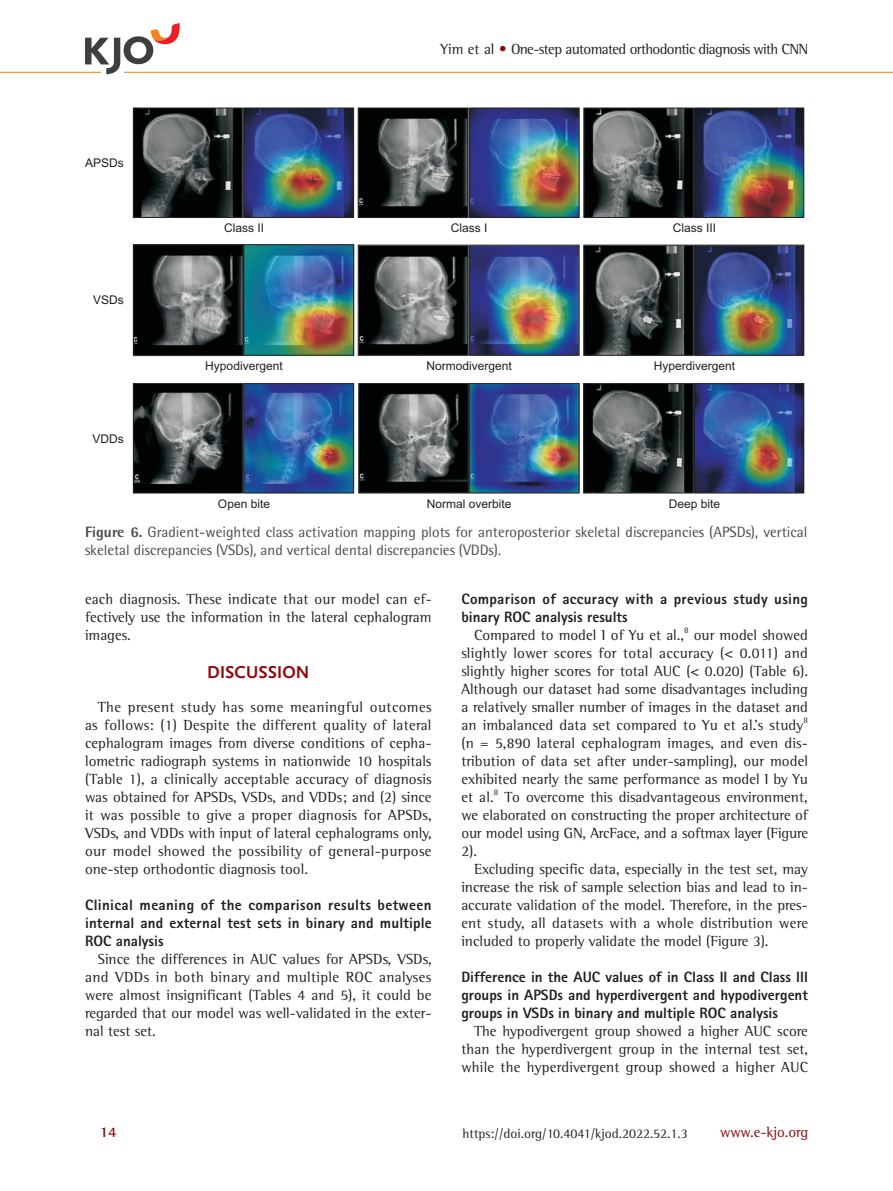
<style>
.page{position:relative;width:893px;height:1191px;background:#fff}
.page>*{position:absolute;margin:0;border:0;box-sizing:border-box;transform-origin:0 0}
.t1{font:700 18px "Nexus Sans Pro";letter-spacing:.01em;color:#920407}
.t2{font:15px/18px "Rotis Semi Serif Std";color:#231f20;text-align:justify}
.t3{font:800 15px/18px "Rotis Sans Serif Std";color:#231f20;text-align:justify}
.t4{font:15px/18px "Rotis Semi Sans Std";color:#4b4c4d}
.t5{font:800 15px/18px "Rotis Sans Serif Std";letter-spacing:.02em;color:#231f20}
.t6{font:15px "Rotis Semi Serif Std";letter-spacing:-.04em;color:#231f20}
.t7{font:15px "Rotis Semi Serif Std";color:#920407}
.t8{font:700 15px "Rotis Semi Serif Std";color:#920407}
.t9{font:13.5px "Rotis Semi Serif Std";color:#231f20}
.t10{font:12px "Arial";color:#231f20}
.t11{font:8.7px "Rotis Semi Serif Std";color:#231f20}
.s1{color:#920407}
.s2{font-weight:800}
</style>
<div class="page">
<hr style="left:0;top:72px;width:893px;height:1px;background:#f58220">
<svg style="left:85px;top:23px;width:95px;height:51px"></svg>
<img style="left:133px;top:107px;width:671px;height:386px">
<p class="t10" style="left:85px;top:158px;width:40px">APSDs</p>
<p class="t10" style="left:93px;top:295px;width:32px">VSDs</p>
<p class="t10" style="left:92px;top:434px;width:33px">VDDs</p>
<p class="t6" style="left:440px;top:40px;width:369px">Yim et al <span class="s1">•</span> One-step automated orthodontic diagnosis with CNN</p>
<p class="t10" style="left:224px;top:223px;width:42px">Class II</p>
<p class="t10" style="left:451px;top:223px;width:38px">Class I</p>
<p class="t10" style="left:673px;top:223px;width:45px">Class III</p>
<p class="t10" style="left:205px;top:361px;width:79px">Hypodivergent</p>
<p class="t10" style="left:426px;top:361px;width:87px">Normodivergent</p>
<p class="t10" style="left:654px;top:361px;width:83px">Hyperdivergent</p>
<p class="t10" style="left:218px;top:499px;width:54px">Open bite</p>
<p class="t10" style="left:427px;top:499px;width:86px">Normal overbite</p>
<p class="t10" style="left:669px;top:499px;width:53px">Deep bite</p>
<p class="t4" style="left:85px;top:523px;width:724px"><span class="s2">Figure 6.</span> Gradient-weighted class activation mapping plots for anteroposterior skeletal discrepancies (APSDs), vertical skeletal discrepancies (VSDs), and vertical dental discrepancies (VDDs).</p>
<p class="t2" style="left:85px;top:590px;width:348px">each diagnosis. These indicate that our model can ef&shy;fectively use the information in the lateral cephalogram images.</p>
<p class="t1" style="left:207px;top:659px;width:104px">DISCUSSION</p>
<p class="t2" style="left:85px;top:698px;width:348px;text-indent:13px">The present study has some meaningful outcomes as follows: (1) Despite the different quality of lateral cephalogram images from diverse conditions of cepha&shy;lometric radiograph systems in nationwide 10 hospitals (Table 1), a clinically acceptable accuracy of diagnosis was obtained for APSDs, VSDs, and VDDs; and (2) since it was possible to give a proper diagnosis for APSDs, VSDs, and VDDs with input of lateral cephalograms only, our model showed the possibility of general-purpose one-step orthodontic diagnosis tool.</p>
<p class="t3" style="left:85px;top:895px;width:348px">Clinical meaning of the comparison results between internal and external test sets in binary and multiple ROC analysis</p>
<p class="t2" style="left:85px;top:950px;width:348px;text-indent:13px">Since the differences in AUC values for APSDs, VSDs, and VDDs in both binary and multiple ROC analyses were almost insignificant (Tables 4 and 5), it could be regarded that our model was well-validated in the exter&shy;nal test set.</p>
<p class="t5" style="left:461px;top:589px;width:348px">Comparison of accuracy with a previous study using binary ROC analysis results</p>
<p class="t2" style="left:474px;top:626px;width:211px">Compared to model I of Yu et al.,</p>
<p class="t11" style="left:684px;top:625px;width:6px">8</p>
<p class="t2" style="left:461px;top:626px;width:348px;text-indent:232px">our model showed slightly lower scores for total accuracy (&lt; 0.011) and slightly higher scores for total AUC (&lt; 0.020) (Table 6).<br>Although our dataset had some disadvantages including a relatively smaller number of images in the dataset and an imbalanced data set compared to Yu et al.’s study</p>
<p class="t11" style="left:803px;top:715px;width:6px">8</p>
<p class="t2" style="left:461px;top:734px;width:348px">(n = 5,890 lateral cephalogram images, and even dis&shy;tribution of data set after under-sampling), our model exhibited nearly the same performance as model I by Yu et al.</p>
<p class="t11" style="left:494px;top:787px;width:6px">8</p>
<p class="t2" style="left:461px;top:788px;width:348px;text-indent:43px">To overcome this disadvantageous environment, we elaborated on constructing the proper architecture of our model using GN, ArcFace, and a softmax layer (Figure 2).</p>
<p class="t2" style="left:461px;top:860px;width:348px;text-indent:13px">Excluding specific data, especially in the test set, may increase the risk of sample selection bias and lead to in&shy;accurate validation of the model. Therefore, in the pres&shy;ent study, all datasets with a whole distribution were included to properly validate the model (Figure 3).</p>
<p class="t3" style="left:461px;top:967px;width:348px">Difference in the AUC values of in Class II and Class III groups in APSDs and hyperdivergent and hypodivergent groups in VSDs in binary and multiple ROC analysis</p>
<p class="t2" style="left:461px;top:1022px;width:348px;text-indent:13px">The hypodivergent group showed a higher AUC score than the hyperdivergent group in the internal test set, while the hyperdivergent group showed a higher AUC</p>
<p class="t8" style="left:100px;top:1122px;width:18px">14</p>
<p class="t9" style="left:463px;top:1125px;width:227px">https://doi.org/10.4041/kjod.2022.52.1.3</p>
<p class="t7" style="left:720px;top:1122px;width:90px">www.e-kjo.org</p>
</div>
